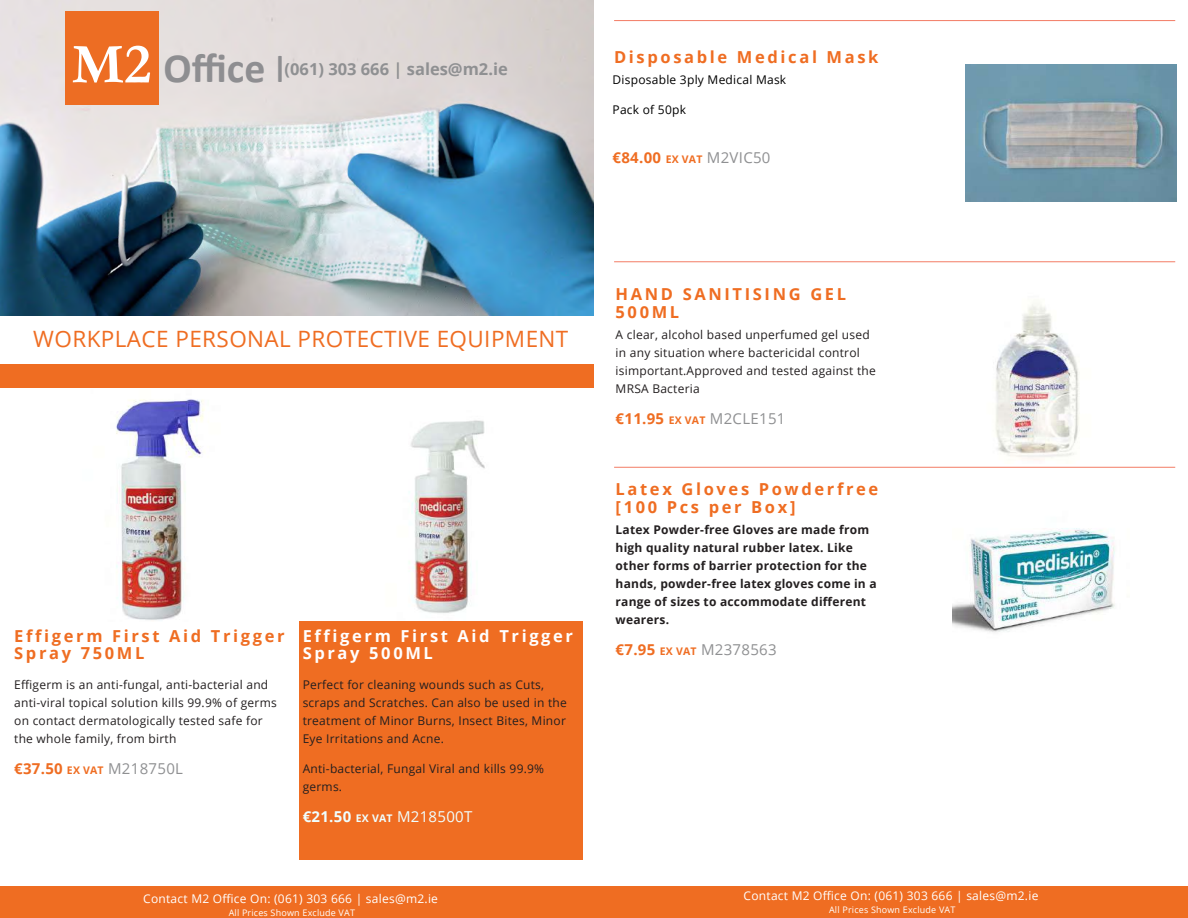
<style>
.page{position:relative;width:1188px;height:918px;background:#fff}
.page>*{position:absolute;margin:0;border:0;box-sizing:border-box;transform-origin:0 0}
.t1{font:41.7px "Calibri";color:#8e8e91}
.t2{font:22.5px "Open Sans";letter-spacing:.02em;color:#ef6d22}
.t3{font:700 16.5px/17.9px "Open Sans";letter-spacing:.16em;color:#ef6d22}
.t4{font:700 16.5px/17.9px "Open Sans";letter-spacing:.16em;color:#fff}
.t5{font:700 16.5px "Open Sans";color:#8f9092}
.t6{font:15px "Open Sans";letter-spacing:.02em;color:#8f9092}
.t7{font:15px "Open Sans";letter-spacing:.02em;color:#efffff}
.t8{font:12px/18px "Open Sans";letter-spacing:.02em;color:#231f20}
.t9{font:700 12px/18px "Open Sans";letter-spacing:.02em;color:#231f20}
.t10{font:12px "Open Sans";letter-spacing:.02em;color:#fff}
.t11{font:12px "Open Sans";letter-spacing:.02em;color:#000}
.t12{font:9px "Open Sans";letter-spacing:.02em;color:#fff}
.s1{font-family:"Garamond";font-weight:700;font-size:57.45px;color:#fff}
.s2{font-weight:700}
.s3{font-weight:700;color:#ef6d22}
.s4{font-weight:700;font-size:10.5px;color:#ef6d22}
.s5{font-weight:700;font-size:10.5px}
</style>
<div class="page">
<hr style="left:614px;top:261px;width:561px;height:1px;background:#f37c65">
<hr style="left:614px;top:20px;width:561px;height:1px;background:#f37c65">
<div style="left:299px;top:621px;width:284px;height:239px;background:#ef6d22"></div>
<div style="left:0;top:364px;width:594px;height:24px;background:#ef6d22"></div>
<div style="left:0;top:887px;width:1188px;height:31px;background:#ef6d22"></div>
<hr style="left:614px;top:467px;width:561px;height:1px;background:#f37c65">
<img style="left:0;top:0;width:594px;height:315px">
<div style="left:66px;top:11px;width:93px;height:93px;background:#ed6d23"></div>
<img style="left:116px;top:399px;width:89px;height:221px">
<img style="left:409px;top:420px;width:76px;height:193px">
<img style="left:966px;top:65px;width:211px;height:137px">
<img style="left:995px;top:303px;width:84px;height:157px">
<img style="left:953px;top:528px;width:162px;height:105px">
<h1 class="t1" style="left:72px;top:42px;width:347px"><span class="s1">M2</span> <span class="s2">Office</span> Interiors</h1>
<h3 class="t5" style="left:285px;top:57px;width:225px">(061) 303 666 | sales@m2.ie</h3>
<h3 class="t3" style="left:614px;top:47px;width:266px">Disposable Medical Mask</h3>
<p class="t11" style="left:613px;top:71px;width:175px">Disposable 3ply Medical Mask</p>
<p class="t11" style="left:613px;top:101px;width:75px">Pack of 50pk</p>
<p class="t6" style="left:613px;top:147px;width:159px"><span class="s3">€84.00</span> <span class="s4">EX VAT</span> M2VIC50</p>
<h2 class="t2" style="left:33px;top:324px;width:82px">Workplace</h2>
<h2 class="t2" style="left:175px;top:324px;width:15px">perso</h2>
<h2 class="t2" style="left:247px;top:324px;width:65px">nal protective</h2>
<h2 class="t2" style="left:437px;top:324px;width:62px">equipme</h2>
<h2 class="t2" style="left:539px;top:324px;width:27px">nt</h2>
<h3 class="t3" style="left:14px;top:626px;width:272px">Effigerm First Aid Trigger<br>Spray 750ML</h3>
<p class="t8" style="left:14px;top:675px;width:264px">Effigerm is an anti-fungal, anti-bacterial and anti-viral topical solution kills 99.9% of germs on contact dermatologically tested safe for the whole family, from birth</p>
<p class="t6" style="left:14px;top:759px;width:170px"><span class="s3">€37.50</span> <span class="s4">EX VAT</span> M218750L</p>
<h3 class="t4" style="left:303px;top:626px;width:272px">Effigerm First Aid Trigger<br>Spray 500ML</h3>
<p class="t8" style="left:303px;top:675px;width:266px">Perfect for cleaning wounds such as Cuts, scraps and Scratches. Can also be used in the treatment of Minor Burns, Insect Bites, Minor Eye Irritations and Acne.</p>
<p class="t8" style="left:303px;top:759px;width:243px">Anti-bacterial, Fungal Viral and kills 99.9% germs.</p>
<p class="t7" style="left:303px;top:807px;width:171px"><span class="s2">€21.50</span> <span class="s5">EX VAT</span> M218500T</p>
<p class="t10" style="left:143px;top:890px;width:296px">Contact M2 Office On: (061) 303 666 | sales@m2.ie</p>
<p class="t12" style="left:229px;top:907px;width:128px">All Prices Shown Exclude VAT</p>
<h3 class="t3" style="left:616px;top:285px;width:232px">HAND SANITISING GEL<br>500ML</h3>
<p class="t8" style="left:616px;top:325px;width:262px">A clear, alcohol based unperfumed gel used in any situation where bactericidal control isimportant.Approved and tested against the MRSA Bacteria</p>
<p class="t6" style="left:616px;top:408px;width:171px"><span class="s3">€11.95</span> <span class="s4">EX VAT</span> M2CLE151</p>
<h3 class="t3" style="left:616px;top:480px;width:264px">Latex Gloves Powderfree [100 Pcs per Box]</h3>
<p class="t9" style="left:616px;top:520px;width:263px">Latex Powder-free Gloves are made from high quality natural rubber latex. Like other forms of barrier protection for the hands, powder-free latex gloves come in a range of sizes to accommodate different wearers.</p>
<p class="t6" style="left:616px;top:639px;width:163px"><span class="s3">€7.95</span> <span class="s4">EX VAT</span> M2378563</p>
<p class="t10" style="left:744px;top:887px;width:296px">Contact M2 Office On: (061) 303 666 | sales@m2.ie</p>
<p class="t12" style="left:829px;top:904px;width:128px">All Prices Shown Exclude VAT</p>
</div>
